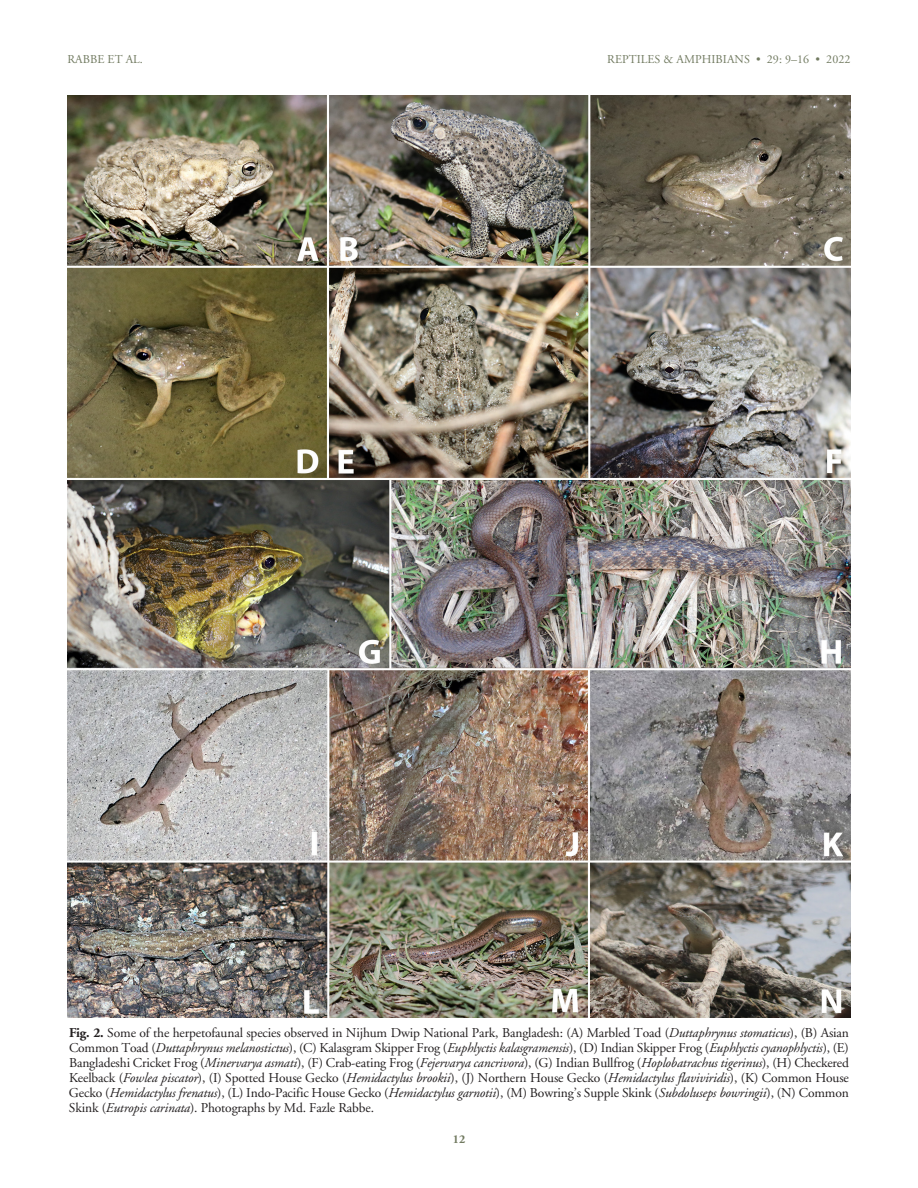
<style>
.page{position:relative;width:918px;height:1188px;background:#fff}
.page>*{position:absolute;margin:0;border:0;box-sizing:border-box;transform-origin:0 0}
.Figure_Caption{font:13.5px/15px "Adobe Garamond";letter-spacing:-.01em;color:#231f20;text-align:justify}
.t1{font:12px "Adobe Garamond";letter-spacing:.005em;color:#717a60}
.t2{font:700 12px "Adobe Garamond";color:#717a60}
.s1{font-weight:700}
.s2{font-style:italic}
</style>
<div class="page">
<img style="left:68px;top:96px;width:782px;height:922px">
<p class="t1" style="left:68px;top:53px;width:77px">RABBE ET AL.</p>
<p class="t1" style="left:607px;top:53px;width:245px">REPTILES &amp; AMPHIBIANS • 29: 9–16 • 2022</p>
<p class="Figure_Caption" style="left:69px;top:1026px;width:782px"><span class="s1">Fig. 2.</span> Some of the herpetofaunal species observed in Nijhum Dwip National Park, Bangladesh: (A) Marbled Toad (<span class="s2">Duttaphrynus stomaticus</span>), (B) Asian Common Toad (<span class="s2">Duttaphrynus melanostictus</span>), (C) Kalasgram Skipper Frog (<span class="s2">Euphlyctis kalasgramensis</span>), (D) Indian Skipper Frog (<span class="s2">Euphlyctis cyanophlyctis</span>), (E)<br>Bangladeshi Cricket Frog (<span class="s2">Minervarya asmati</span>), (F) Crab-eating Frog (<span class="s2">Fejervarya cancrivora</span>), (G) Indian Bullfrog (<span class="s2">Hoplobatrachus tigerinus</span>), (H) Checkered Keelback (<span class="s2">Fowlea piscator</span>), (I) Spotted House Gecko (<span class="s2">Hemidactylus brookii</span>), (J) Northern House Gecko (<span class="s2">Hemidactylus flaviviridis</span>), (K) Common House Gecko (<span class="s2">Hemidactylus frenatus</span>), (L) Indo-Pacific House Gecko (<span class="s2">Hemidactylus garnotii</span>), (M) Bowring’s Supple Skink (<span class="s2">Subdoluseps bowringii</span>), (N) Common Skink (<span class="s2">Eutropis carinata</span>). Photographs by Md. Fazle Rabbe.</p>
<p class="t2" style="left:453px;top:1132px;width:14px">12</p>
</div>
